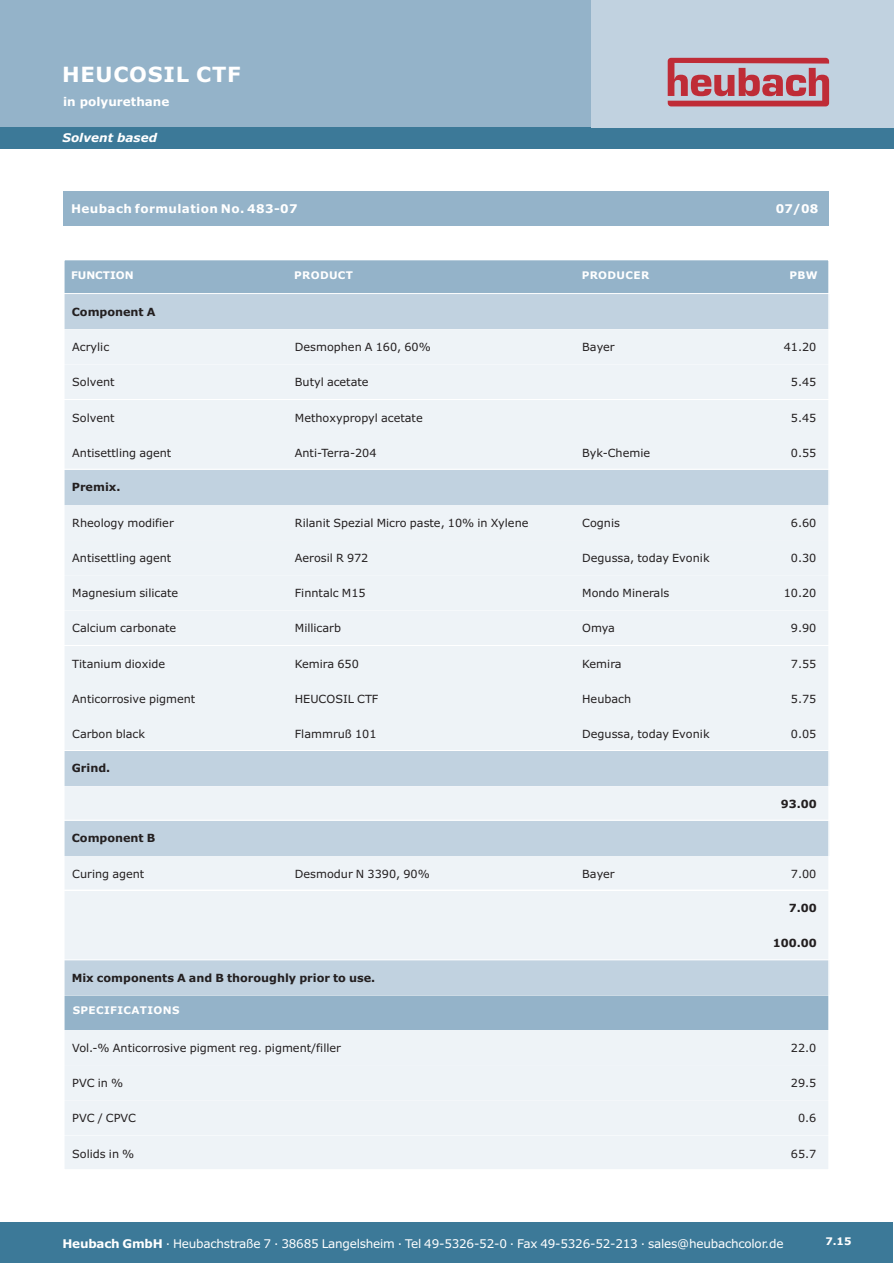
<style>
.page{position:relative;width:894px;height:1263px;background:#fff}
.page>*{position:absolute;margin:0;border:0;box-sizing:border-box;transform-origin:0 0}
.t1{font:700 21px "Verdana";letter-spacing:.035em;color:#fff}
.t2{font:12px "Verdana";letter-spacing:-.02em;color:#fff}
.t3{font:700 12px "Verdana";letter-spacing:.035em;color:#fff}
.t4{font:700 12px "Verdana";color:#fff}
.t5{font:italic 700 12px "Verdana";color:#fff}
.t6{font:11.25px "Verdana";color:#231f20}
.t7{font:700 11.25px "Verdana";color:#231f20}
.t8{font:700 10.5px "Verdana";letter-spacing:.035em;color:#fff}
.t9{font:700 10.5px "Verdana";color:#fff}
.s1{font-weight:700}
</style>
<div class="page">
<div style="left:0;top:0;width:591px;height:128px;background:#94b3c9"></div>
<div style="left:0;top:128px;width:894px;height:21px;background:#3c7998"></div>
<div style="left:591px;top:0;width:303px;height:128px;background:#c1d2e0"></div>
<div style="left:64px;top:192px;width:765px;height:34px;background:#94b3c9"></div>
<div style="left:64px;top:260px;width:765px;height:34px;background:#94b3c9"></div>
<div style="left:0;top:1222px;width:893px;height:41px;background:#3c7998"></div>
<div style="left:64px;top:856px;width:765px;height:34px;background:#eef3f7"></div>
<div style="left:64px;top:716px;width:765px;height:34px;background:#eef3f7"></div>
<div style="left:64px;top:681px;width:765px;height:34px;background:#eef3f7"></div>
<div style="left:64px;top:646px;width:765px;height:34px;background:#eef3f7"></div>
<div style="left:64px;top:611px;width:765px;height:34px;background:#eef3f7"></div>
<div style="left:64px;top:576px;width:765px;height:34px;background:#eef3f7"></div>
<div style="left:64px;top:541px;width:765px;height:34px;background:#eef3f7"></div>
<div style="left:64px;top:505px;width:765px;height:34px;background:#eef3f7"></div>
<div style="left:64px;top:435px;width:765px;height:34px;background:#eef3f7"></div>
<div style="left:64px;top:400px;width:765px;height:34px;background:#eef3f7"></div>
<div style="left:64px;top:365px;width:765px;height:34px;background:#eef3f7"></div>
<div style="left:64px;top:330px;width:765px;height:34px;background:#eef3f7"></div>
<div style="left:64px;top:1136px;width:765px;height:34px;background:#eef3f7"></div>
<div style="left:64px;top:1101px;width:765px;height:34px;background:#eef3f7"></div>
<div style="left:64px;top:1066px;width:765px;height:34px;background:#eef3f7"></div>
<div style="left:64px;top:1030px;width:765px;height:34px;background:#eef3f7"></div>
<div style="left:64px;top:995px;width:765px;height:34px;background:#94b3c9"></div>
<hr style="left:64px;top:994px;width:765px;height:2px;background:#fff">
<div style="left:64px;top:926px;width:765px;height:34px;background:#eef3f7"></div>
<div style="left:64px;top:891px;width:765px;height:34px;background:#eef3f7"></div>
<div style="left:64px;top:786px;width:765px;height:34px;background:#eef3f7"></div>
<div style="left:64px;top:961px;width:765px;height:34px;background:#c1d2e0"></div>
<hr style="left:64px;top:959px;width:765px;height:1px;background:#fff">
<div style="left:64px;top:821px;width:765px;height:34px;background:#c1d2e0"></div>
<div style="left:64px;top:751px;width:765px;height:34px;background:#c1d2e0"></div>
<div style="left:64px;top:470px;width:765px;height:34px;background:#c1d2e0"></div>
<div style="left:64px;top:294px;width:765px;height:34px;background:#c1d2e0"></div>
<hr style="left:64px;top:293px;width:765px;height:1px;background:#fff">
<svg style="left:668px;top:58px;width:161px;height:48px"></svg>
<h1 class="t1" style="left:62px;top:66px;width:180px">HEUCOSIL CTF</h1>
<p class="t4" style="left:63px;top:97px;width:108px">in polyurethane</p>
<p class="t5" style="left:63px;top:133px;width:96px">Solvent based</p>
<p class="t3" style="left:71px;top:204px;width:228px">Heubach formulation No. 483-07</p>
<p class="t3" style="left:776px;top:204px;width:44px">07/08</p>
<p class="t9" style="left:71px;top:271px;width:64px">FUNCTION</p>
<p class="t8" style="left:294px;top:271px;width:60px">PRODUCT</p>
<p class="t8" style="left:582px;top:271px;width:69px">PRODUCER</p>
<p class="t8" style="left:790px;top:271px;width:30px">PBW</p>
<p class="t7" style="left:72px;top:307px;width:85px">Component A</p>
<p class="t6" style="left:72px;top:343px;width:39px">Acrylic</p>
<p class="t6" style="left:295px;top:343px;width:138px">Desmophen A 160, 60%</p>
<p class="t6" style="left:582px;top:343px;width:34px">Bayer</p>
<p class="t6" style="left:784px;top:343px;width:34px">41.20</p>
<p class="t6" style="left:72px;top:378px;width:44px">Solvent</p>
<p class="t6" style="left:295px;top:378px;width:75px">Butyl acetate</p>
<p class="t6" style="left:791px;top:378px;width:27px">5.45</p>
<p class="t6" style="left:72px;top:413px;width:44px">Solvent</p>
<p class="t6" style="left:295px;top:413px;width:129px">Methoxypropyl acetate</p>
<p class="t6" style="left:791px;top:413px;width:27px">5.45</p>
<p class="t6" style="left:72px;top:448px;width:101px">Antisettling agent</p>
<p class="t6" style="left:295px;top:448px;width:83px">Anti-Terra-204</p>
<p class="t6" style="left:582px;top:448px;width:69px">Byk-Chemie</p>
<p class="t6" style="left:791px;top:448px;width:27px">0.55</p>
<p class="t7" style="left:72px;top:483px;width:50px">Premix.</p>
<p class="t6" style="left:72px;top:518px;width:103px">Rheology modifier</p>
<p class="t6" style="left:295px;top:518px;width:235px">Rilanit Spezial Micro paste, 10% in Xylene</p>
<p class="t6" style="left:582px;top:518px;width:39px">Cognis</p>
<p class="t6" style="left:791px;top:518px;width:27px">6.60</p>
<p class="t6" style="left:72px;top:554px;width:101px">Antisettling agent</p>
<p class="t6" style="left:295px;top:554px;width:75px">Aerosil R 972</p>
<p class="t6" style="left:582px;top:554px;width:129px">Degussa, today Evonik</p>
<p class="t6" style="left:791px;top:554px;width:27px">0.30</p>
<p class="t6" style="left:72px;top:589px;width:108px">Magnesium silicate</p>
<p class="t6" style="left:295px;top:589px;width:72px">Finntalc M15</p>
<p class="t6" style="left:582px;top:589px;width:89px">Mondo Minerals</p>
<p class="t6" style="left:784px;top:589px;width:34px">10.20</p>
<p class="t6" style="left:72px;top:624px;width:106px">Calcium carbonate</p>
<p class="t6" style="left:295px;top:624px;width:48px">Millicarb</p>
<p class="t6" style="left:582px;top:624px;width:34px">Omya</p>
<p class="t6" style="left:791px;top:624px;width:27px">9.90</p>
<p class="t6" style="left:72px;top:659px;width:94px">Titanium dioxide</p>
<p class="t6" style="left:295px;top:659px;width:66px">Kemira 650</p>
<p class="t6" style="left:582px;top:659px;width:41px">Kemira</p>
<p class="t6" style="left:791px;top:659px;width:27px">7.55</p>
<p class="t6" style="left:72px;top:694px;width:125px">Anticorrosive pigment</p>
<p class="t6" style="left:295px;top:694px;width:85px">HEUCOSIL CTF</p>
<p class="t6" style="left:582px;top:694px;width:51px">Heubach</p>
<p class="t6" style="left:791px;top:694px;width:27px">5.75</p>
<p class="t6" style="left:72px;top:729px;width:74px">Carbon black</p>
<p class="t6" style="left:295px;top:729px;width:83px">Flammruß 101</p>
<p class="t6" style="left:582px;top:729px;width:129px">Degussa, today Evonik</p>
<p class="t6" style="left:791px;top:729px;width:27px">0.05</p>
<p class="t7" style="left:72px;top:764px;width:40px">Grind.</p>
<p class="t7" style="left:72px;top:834px;width:85px">Component B</p>
<p class="t7" style="left:781px;top:799px;width:38px">93.00</p>
<p class="t6" style="left:72px;top:869px;width:74px">Curing agent</p>
<p class="t6" style="left:295px;top:869px;width:136px">Desmodur N 3390, 90%</p>
<p class="t6" style="left:582px;top:869px;width:34px">Bayer</p>
<p class="t6" style="left:791px;top:869px;width:27px">7.00</p>
<p class="t7" style="left:789px;top:904px;width:30px">7.00</p>
<p class="t7" style="left:72px;top:973px;width:305px">Mix components A and B thoroughly prior to use.</p>
<p class="t8" style="left:73px;top:1006px;width:108px">SPECIFICATIONS</p>
<p class="t7" style="left:773px;top:939px;width:46px">100.00</p>
<p class="t6" style="left:72px;top:1043px;width:270px">Vol.-% Anticorrosive pigment reg. pigment/filler</p>
<p class="t6" style="left:791px;top:1043px;width:27px">22.0</p>
<p class="t6" style="left:72px;top:1079px;width:52px">PVC in %</p>
<p class="t6" style="left:791px;top:1079px;width:27px">29.5</p>
<p class="t6" style="left:72px;top:1114px;width:65px">PVC / CPVC</p>
<p class="t6" style="left:798px;top:1114px;width:20px">0.6</p>
<p class="t6" style="left:72px;top:1149px;width:64px">Solids in %</p>
<p class="t6" style="left:791px;top:1149px;width:27px">65.7</p>
<p class="t2" style="left:166px;top:1235px;width:6px">.</p>
<p class="t2" style="left:274px;top:1235px;width:6px">.</p>
<p class="t2" style="left:398px;top:1235px;width:6px">.</p>
<p class="t2" style="left:510px;top:1235px;width:6px">.</p>
<p class="t2" style="left:641px;top:1235px;width:6px">.</p>
<p class="t8" style="left:825px;top:1237px;width:28px">7.15</p>
<p class="t2" style="left:62px;top:1238px;width:723px"><span class="s1">Heubach GmbH</span> Heubachstraße 7 38685 Langelsheim Tel 49-5326-52-0 Fax 49-5326-52-213 sales@heubachcolor.de</p>
</div>
